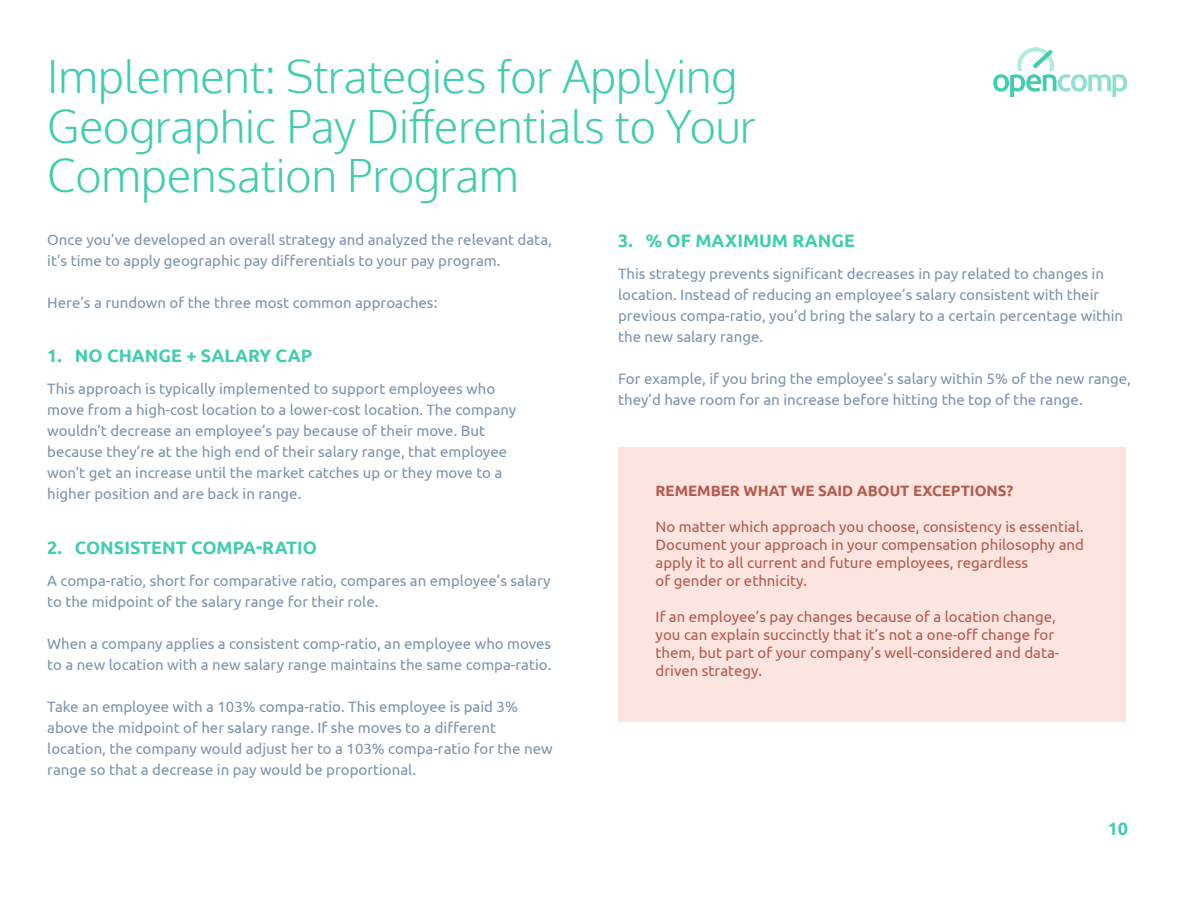
<style>
.page{position:relative;width:1188px;height:918px;background:#fff}
.page>*{position:absolute;margin:0;border:0;box-sizing:border-box;transform-origin:0 0}
.t1{font:300 45px/49.5px "Oxygen";color:#42ccb0}
.t2{font:700 18px "Ubuntu";color:#42ccb0}
.t3{font:15px/21px "Ubuntu";color:#7d93ad}
.t4{font:15px/18px "Ubuntu";color:#b35b4c}
.t5{font:700 15px "Ubuntu";color:#b35b4c}
</style>
<div class="page">
<svg style="left:993px;top:47px;width:134px;height:50px"></svg>
<div style="left:618px;top:447px;width:508px;height:275px;background:#fce4e0"></div>
<h1 class="t1" style="left:47px;top:54px;width:710px">Implement: Strategies for Applying<br>Geographic Pay Differentials to Your<br>Compensation Program</h1>
<p class="t3" style="left:47px;top:228px;width:506px">Once you’ve developed an overall strategy and analyzed the relevant data, it’s time to apply geographic pay differentials to your pay program.</p>
<p class="t3" style="left:47px;top:291px;width:392px">Here’s a rundown of the three most common approaches:</p>
<p class="t2" style="left:618px;top:230px;width:238px">3. % OF MAXIMUM RANGE</p>
<p class="t3" style="left:618px;top:263px;width:507px">This strategy prevents significant decreases in pay related to changes in location. Instead of reducing an employee’s salary consistent with their previous compa-ratio, you’d bring the salary to a certain percentage within the new salary range.</p>
<p class="t3" style="left:618px;top:368px;width:514px">For example, if you bring the employee’s salary within 5% of the new range, they’d have room for an increase before hitting the top of the range.</p>
<p class="t2" style="left:47px;top:345px;width:267px">1. NO CHANGE + SALARY CAP</p>
<p class="t3" style="left:47px;top:378px;width:471px">This approach is typically implemented to support employees who move from a high-cost location to a lower-cost location. The company wouldn’t decrease an employee’s pay because of their move. But because they’re at the high end of their salary range, that employee won’t get an increase until the market catches up or they move to a higher position and are back in range.</p>
<p class="t5" style="left:656px;top:482px;width:359px">REMEMBER WHAT WE SAID ABOUT EXCEPTIONS?</p>
<p class="t4" style="left:656px;top:518px;width:430px">No matter which approach you choose, consistency is essential.<br>Document your approach in your compensation philosophy and apply it to all current and future employees, regardless<br>of gender or ethnicity.</p>
<p class="t4" style="left:656px;top:608px;width:405px">If an employee’s pay changes because of a location change, you can explain succinctly that it’s not a one-off change for them, but part of your company’s well-considered and data&shy;driven strategy.</p>
<p class="t2" style="left:47px;top:536px;width:271px">2. CONSISTENT COMPA-RATIO</p>
<p class="t3" style="left:47px;top:570px;width:505px">A compa-ratio, short for comparative ratio, compares an employee’s salary to the midpoint of the salary range for their role.</p>
<p class="t3" style="left:47px;top:633px;width:506px">When a company applies a consistent comp-ratio, an employee who moves to a new location with a new salary range maintains the same compa-ratio.</p>
<p class="t3" style="left:47px;top:696px;width:507px">Take an employee with a 103% compa-ratio. This employee is paid 3% above the midpoint of her salary range. If she moves to a different location, the company would adjust her to a 103% compa-ratio for the new range so that a decrease in pay would be proportional.</p>
<p class="t2" style="left:1108px;top:818px;width:22px">10</p>
</div>
